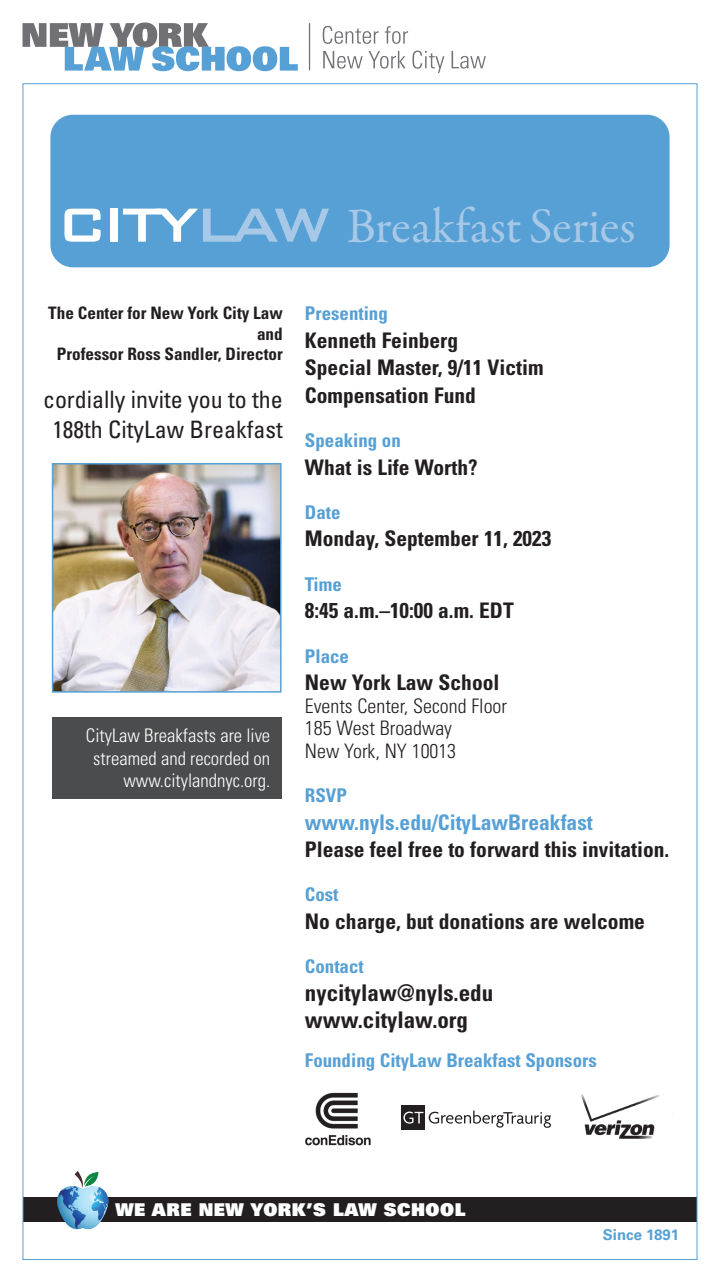
<style>
.page{position:relative;width:720px;height:1280px;background:#fff}
.page>*{position:absolute;margin:0;border:0;box-sizing:border-box;transform-origin:0 0}
.t1{font:49.88px "Garamond Premr Pro";letter-spacing:-.005em;color:#a8c8e7}
.t2{font:condensed 24px/30px "Univers LT Std";color:#231f20;text-align:center}
.t3{font:700 condensed 23px/27.5px "Univers LT Std";color:#231f20}
.t4{font:700 condensed 21.5px/27.5px "Univers LT Std";color:#231f20}
.t5{font:700 condensed 21.5px "Univers LT Std";color:#56a0d5}
.t6{font:300 condensed 20px/22.5px "Univers LT Std";color:#231f20}
.t7{font:700 condensed 18.88px "Univers LT Std";color:#56a0d5}
.t8{font:300 condensed 18.75px/22.5px "Univers LT Std";color:#fff;text-align:right}
.t9{font:17.62px "Univers LT Std X Black";letter-spacing:.03em;color:#fff}
.t10{font:700 condensed 17.12px/20.6px "Univers LT Std";color:#231f20;text-align:right}
.t11{font:700 15px "Univers LT Std";color:#56a0d5}
.s1{font-family:"Bank Gothic BT";font-weight:500;font-size:64px;color:#fff}
.s2{font-family:"Bank Gothic BT";font-weight:500;font-size:64px}
</style>
<div class="page">
<svg style="left:22px;top:23px;width:276px;height:48px"></svg>
<svg style="left:323px;top:26px;width:56px;height:18px"></svg>
<svg style="left:385px;top:26px;width:23px;height:18px"></svg>
<svg style="left:323px;top:51px;width:40px;height:18px"></svg>
<svg style="left:369px;top:51px;width:37px;height:18px"></svg>
<svg style="left:412px;top:51px;width:32px;height:22px"></svg>
<svg style="left:452px;top:51px;width:34px;height:18px"></svg>
<hr style="left:309px;top:23px;width:1px;height:47px;background:#717074">
<div style="left:23px;top:1197px;width:674px;height:25px;background:#231f20"></div>
<img style="left:581px;top:1094px;width:92px;height:45px">
<svg style="left:429px;top:1111px;width:122px;height:17px"></svg>
<div style="left:402px;top:1105px;width:23px;height:25px;background:#231f20"></div>
<svg style="left:403px;top:1112px;width:20px;height:12px"></svg>
<div style="left:50px;top:115px;width:620px;height:152px;background:#56a0d5;border-radius:22px"></div>
<img style="left:305px;top:1092px;width:66px;height:53px">
<svg style="left:57px;top:1171px;width:52px;height:59px"></svg>
<img style="left:54px;top:465px;width:226px;height:226px">
<div style="left:52px;top:463px;width:230px;height:230px;border:1px solid #56a0d5"></div>
<div style="left:52px;top:717px;width:230px;height:81px;background:#4b4c4d"></div>
<h1 class="t1" style="left:57px;top:196px;width:580px"><span class="s1">CITY</span><span class="s2">LAW</span> Breakfast Series</h1>
<p class="t10" style="left:48px;top:302px;width:236px">The Center for New York City Law and<br>Professor Ross Sandler, Director</p>
<p class="t2" style="left:43px;top:384px;width:241px">cordially invite you to the<br>188th CityLaw Breakfast</p>
<p class="t8" style="left:86px;top:724px;width:186px">CityLaw Breakfasts are live streamed and recorded on www.citylandnyc.org.</p>
<p class="t7" style="left:305px;top:302px;width:84px">Presenting</p>
<p class="t4" style="left:305px;top:326px;width:240px">Kenneth Feinberg<br>Special Master, 9/11 Victim<br>Compensation Fund</p>
<p class="t7" style="left:305px;top:429px;width:97px">Speaking on</p>
<p class="t4" style="left:305px;top:453px;width:174px">What is Life Worth?</p>
<p class="t7" style="left:305px;top:501px;width:37px">Date</p>
<p class="t4" style="left:305px;top:525px;width:248px">Monday, September 11, 2023</p>
<p class="t7" style="left:305px;top:573px;width:38px">Time</p>
<p class="t4" style="left:305px;top:597px;width:210px">8:45 a.m.–10:00 a.m. EDT</p>
<p class="t7" style="left:305px;top:644px;width:46px">Place</p>
<p class="t4" style="left:305px;top:669px;width:196px">New York Law School</p>
<p class="t6" style="left:305px;top:694px;width:204px">Events Center, Second Floor<br>185 West Broadway<br>New York, NY 10013</p>
<p class="t7" style="left:305px;top:784px;width:44px">RSVP</p>
<p class="t5" style="left:305px;top:809px;width:289px">www.nyls.edu/CityLawBreakfast</p>
<p class="t4" style="left:305px;top:836px;width:366px">Please feel free to forward this invitation.</p>
<p class="t7" style="left:305px;top:883px;width:35px">Cost</p>
<p class="t4" style="left:305px;top:907px;width:341px">No charge, but donations are welcome</p>
<p class="t7" style="left:305px;top:955px;width:60px">Contact</p>
<p class="t3" style="left:305px;top:979px;width:190px">nycitylaw@nyls.edu www.citylaw.org</p>
<p class="t7" style="left:305px;top:1049px;width:293px">Founding CityLaw Breakfast Sponsors</p>
<p class="t9" style="left:115px;top:1198px;width:352px">WE ARE NEW YORK’S LAW SCHOOL</p>
<p class="t11" style="left:603px;top:1226px;width:78px">Since 1891</p>
</div>
